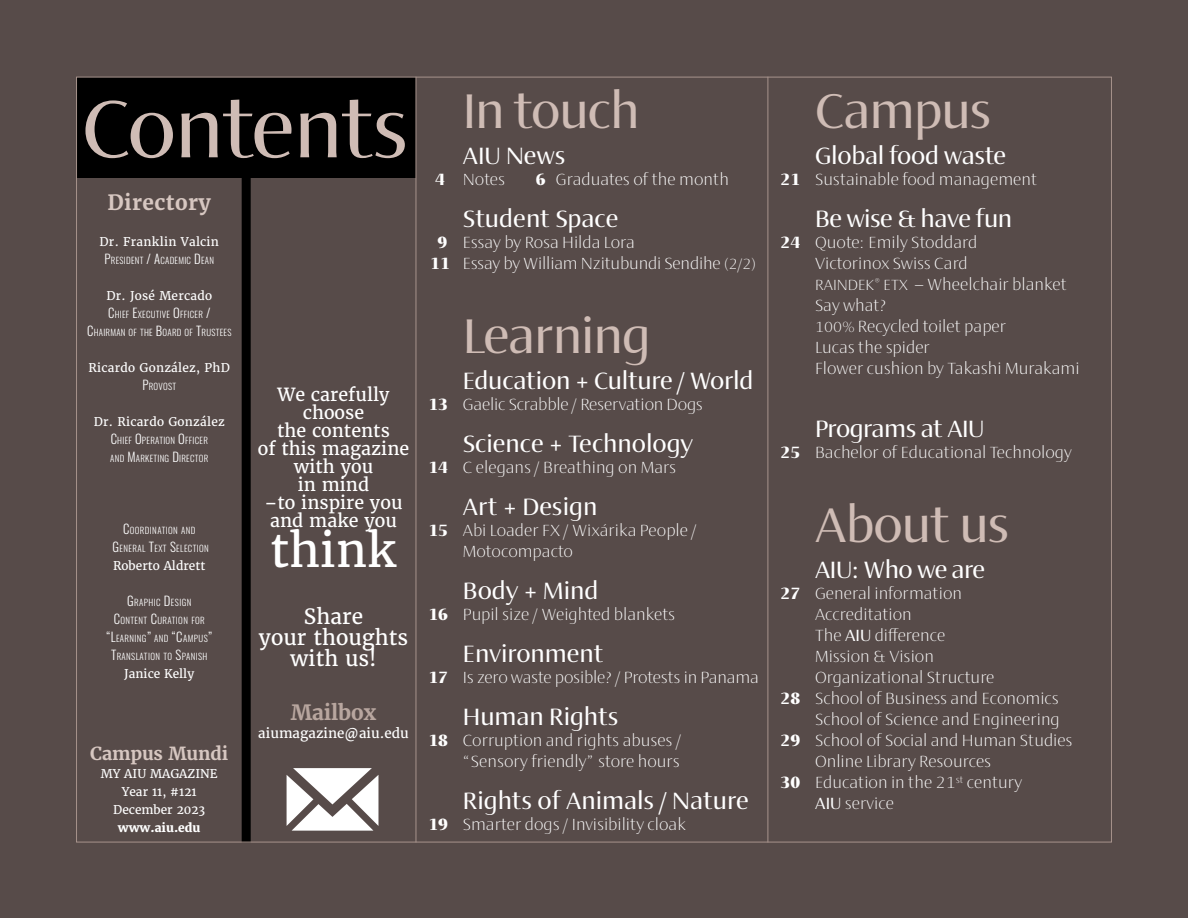
<style>
.page{position:relative;width:1188px;height:918px;background:#574b49}
.page>*{position:absolute;margin:0;border:0;box-sizing:border-box;transform-origin:0 0}
.t1{font:500 82.5px "Ador Hairline";letter-spacing:-.02em;color:#cfbcb5}
.t2{font:500 49.5px "Ador Hairline";letter-spacing:-.02em;color:#cfbcb5}
.t3{font:46.5px "Merriweather";color:#fff}
.t4{font:500 24px "Ador Hairline";letter-spacing:-.005em;color:#fff}
.t5{font:21px/21px "Merriweather";color:#fff;text-align:center}
.t6{font:700 21px "Merriweather";letter-spacing:.02em;color:#d7c7c1}
.t7{font:700 21px "Merriweather";letter-spacing:-.01em;color:#b8a69f}
.t8{font:18px/18px "Merriweather";color:#fff;text-align:center}
.t9{font:700 18px "Merriweather";letter-spacing:-.01em;color:#d7c7c1}
.t10{font:300 16.5px/21px "Ador Hairline";color:#fff}
.t11{font:13.5px "Merriweather";color:#fff}
.t12{font:12px "Merriweather";letter-spacing:.02em;color:#fff}
.t13{font:12px/18px "Merriweather";color:#fff;text-align:center}
.t14{font:800 12px "Merriweather";color:#fff}
.t15{font:300 8.85px/18px "Oswald";letter-spacing:.03em;color:#fff;text-align:center}
.s1{font-size:12.75px}
.s2{font-weight:900}
.s3{font-size:15px}
.s4{font-weight:500}
</style>
<div class="page">
<div style="left:242px;top:177px;width:9px;height:665px;background:#000"></div>
<div style="left:76px;top:77px;width:340px;height:100px;background:#000"></div>
<hr style="left:768px;top:77px;width:1px;height:765px;background:#a7938c">
<svg style="left:287px;top:768px;width:91px;height:63px"></svg>
<hr style="left:416px;top:77px;width:1px;height:765px;background:#a7938c">
<h1 class="t1" style="left:82px;top:68px;width:328px">Contents</h1>
<p class="t6" style="left:107px;top:189px;width:105px">Directory</p>
<p class="t12" style="left:100px;top:234px;width:121px">Dr. Franklin Valcin</p>
<p class="t15" style="left:105px;top:250px;width:111px"><span class="s1">P</span>RESIDENT <span class="s1">/ A</span>CADEMIC <span class="s1">D</span> EAN</p>
<p class="t12" style="left:106px;top:288px;width:107px">Dr. José Mercado</p>
<p class="t15" style="left:87px;top:304px;width:146px"><span class="s1">C</span>HIEF <span class="s1">E</span>XECUTIVE <span class="s1">O</span>FFICER <span class="s1">/<br>C</span>HAIRMAN OF THE <span class="s1">B</span>OARD OF <span class="s1">T</span>RUSTEES</p>
<p class="t12" style="left:89px;top:360px;width:143px">Ricardo González, PhD</p>
<p class="t15" style="left:142px;top:376px;width:35px"><span class="s1">P</span>ROVOST</p>
<p class="t12" style="left:94px;top:414px;width:133px">Dr. Ricardo González</p>
<p class="t15" style="left:110px;top:430px;width:100px;text-align:left"><span class="s1">C</span>HIEF <span class="s1">O</span>PERATION <span class="s1">O</span>FFICER<br>AND <span class="s1">M</span>ARKETING <span class="s1">D</span> IRECTOR</p>
<p class="t15" style="left:113px;top:520px;width:98px"><span class="s1">C</span>OORDINATION AND<br><span class="s1">G</span> ENERAL <span class="s1">T</span>EXT <span class="s1">S</span>ELECTION</p>
<p class="t13" style="left:113px;top:557px;width:94px">Roberto Aldrett</p>
<p class="t15" style="left:106px;top:592px;width:107px"><span class="s1">G</span> RAPHIC <span class="s1">D</span>ESIGN<br><span class="s1">C</span>ONTENT <span class="s1">C</span>URATION FOR <span class="s1">“L</span>EARNING<span class="s1">”</span> AND <span class="s1">“C</span>AMPUS<span class="s1">”<br>T</span>RANSLATION TO <span class="s1">S</span>PANISH</p>
<p class="t13" style="left:124px;top:665px;width:72px">Janice Kelly</p>
<p class="t9" style="left:90px;top:742px;width:139px">Campus Mundi</p>
<p class="t13" style="left:101px;top:764px;width:119px">MY AIU MAGAZINE<br>Year 11, #121<br>December 2023</p>
<p class="t14" style="left:118px;top:819px;width:84px">www.aiu.edu</p>
<p class="t8" style="left:258px;top:385px;width:153px">We carefully choose<br>the contents<br>of this magazine with you<br>in mind<br>–to inspire you and make you</p>
<h3 class="t3" style="left:270px;top:521px;width:128px">think</h3>
<p class="t5" style="left:259px;top:606px;width:151px">Share<br>your thoughts with us!</p>
<p class="t7" style="left:291px;top:699px;width:87px">Mailbox</p>
<p class="t11" style="left:258px;top:725px;width:152px">aiumagazine@aiu.edu</p>
<h2 class="t2" style="left:463px;top:75px;width:178px">In touch</h2>
<h3 class="t4" style="left:463px;top:138px;width:104px">AIU News</h3>
<p class="t10" style="left:435px;top:168px;width:72px"><span class="s2">4</span> Notes</p>
<p class="t10" style="left:536px;top:168px;width:195px"><span class="s2">6</span> Graduates of the month</p>
<h3 class="t4" style="left:463px;top:201px;width:157px">Student Space</h3>
<p class="t10" style="left:430px;top:231px;width:327px;text-indent:7px"><span class="s2">9</span> Essay by Rosa Hilda Lora<br><span class="s2">11</span> Essay by William Nzitubundi Sendihe <span class="s3">(2/2)</span></p>
<h2 class="t2" style="left:463px;top:300px;width:189px">Learning</h2>
<h3 class="t4" style="left:463px;top:363px;width:292px">Education + Culture / World</h3>
<p class="t10" style="left:428px;top:393px;width:276px"><span class="s2">13</span> Gaelic Scrabble / Reservation Dogs</p>
<h3 class="t4" style="left:463px;top:426px;width:232px">Science + Technology</h3>
<p class="t10" style="left:428px;top:456px;width:250px"><span class="s2">14</span> C elegans / Breathing on Mars</p>
<h3 class="t4" style="left:463px;top:489px;width:136px">Art + Design</h3>
<p class="t10" style="left:463px;top:519px;width:235px;text-indent:-35px"><span class="s2">15</span> Abi Loader FX / Wixárika People /<br>Motocompacto</p>
<h3 class="t4" style="left:463px;top:573px;width:137px">Body + Mind</h3>
<p class="t10" style="left:428px;top:603px;width:248px"><span class="s2">16</span> Pupil size / Weighted blankets</p>
<h3 class="t4" style="left:463px;top:636px;width:143px">Environment</h3>
<p class="t10" style="left:428px;top:666px;width:332px"><span class="s2">17</span> Is zero waste posible? / Protests in Panama</p>
<h3 class="t4" style="left:463px;top:699px;width:157px">Human Rights</h3>
<p class="t10" style="left:428px;top:729px;width:254px;text-align:right"><span class="s2">18</span> Corruption and rights abuses / “Sensory friendly” store hours</p>
<h3 class="t4" style="left:463px;top:783px;width:287px">Rights of Animals / Nature</h3>
<p class="t10" style="left:428px;top:813px;width:259px"><span class="s2">19</span> Smarter dogs / Invisibility cloak</p>
<h2 class="t2" style="left:815px;top:75px;width:178px">Campus</h2>
<h3 class="t4" style="left:815px;top:138px;width:193px">Global food waste</h3>
<p class="t10" style="left:781px;top:168px;width:258px"><span class="s2">21</span> Sustainable food management</p>
<h3 class="t4" style="left:815px;top:201px;width:198px">Be wise &amp; have fun</h3>
<p class="t10" style="left:815px;top:231px;width:266px;text-indent:-34px"><span class="s2">24</span> Quote: Emily Stoddard<br>Victorinox Swiss Card<br><span class="s3">RAINDEK</span>® <span class="s3">ETX</span> – Wheelchair blanket<br>Say what?<br><span class="s3">100%</span> Recycled toilet paper<br>Lucas the spider<br>Flower cushion by Takashi Murakami</p>
<h3 class="t4" style="left:815px;top:411px;width:171px">Programs at AIU</h3>
<p class="t10" style="left:781px;top:441px;width:293px"><span class="s2">25</span> Bachelor of Educational Technology</p>
<h2 class="t2" style="left:815px;top:489px;width:196px">About us</h2>
<h3 class="t4" style="left:815px;top:552px;width:172px">AIU: Who we are</h3>
<p class="t10" style="left:781px;top:582px;width:183px"><span class="s2">27</span> General information</p>
<p class="t10" style="left:815px;top:603px;width:98px">Accreditation</p>
<p class="t10" style="left:815px;top:624px;width:132px">The <span class="s4">AIU</span> difference</p>
<p class="t10" style="left:815px;top:645px;width:120px">Mission &amp; Vision</p>
<p class="t10" style="left:815px;top:666px;width:181px">Organizational Structure</p>
<p class="t10" style="left:781px;top:687px;width:280px"><span class="s2">28</span> School of Business and Economics</p>
<p class="t10" style="left:815px;top:708px;width:246px">School of Science and Engineering</p>
<p class="t10" style="left:781px;top:729px;width:294px"><span class="s2">29</span> School of Social and Human Studies</p>
<p class="t10" style="left:815px;top:750px;width:178px">Online Library Resources</p>
<p class="t10" style="left:781px;top:771px;width:243px"><span class="s2">30</span> Education in the 21<sup>st</sup> century</p>
<p class="t10" style="left:815px;top:792px;width:80px"><span class="s4">AIU</span> service</p>
</div>
